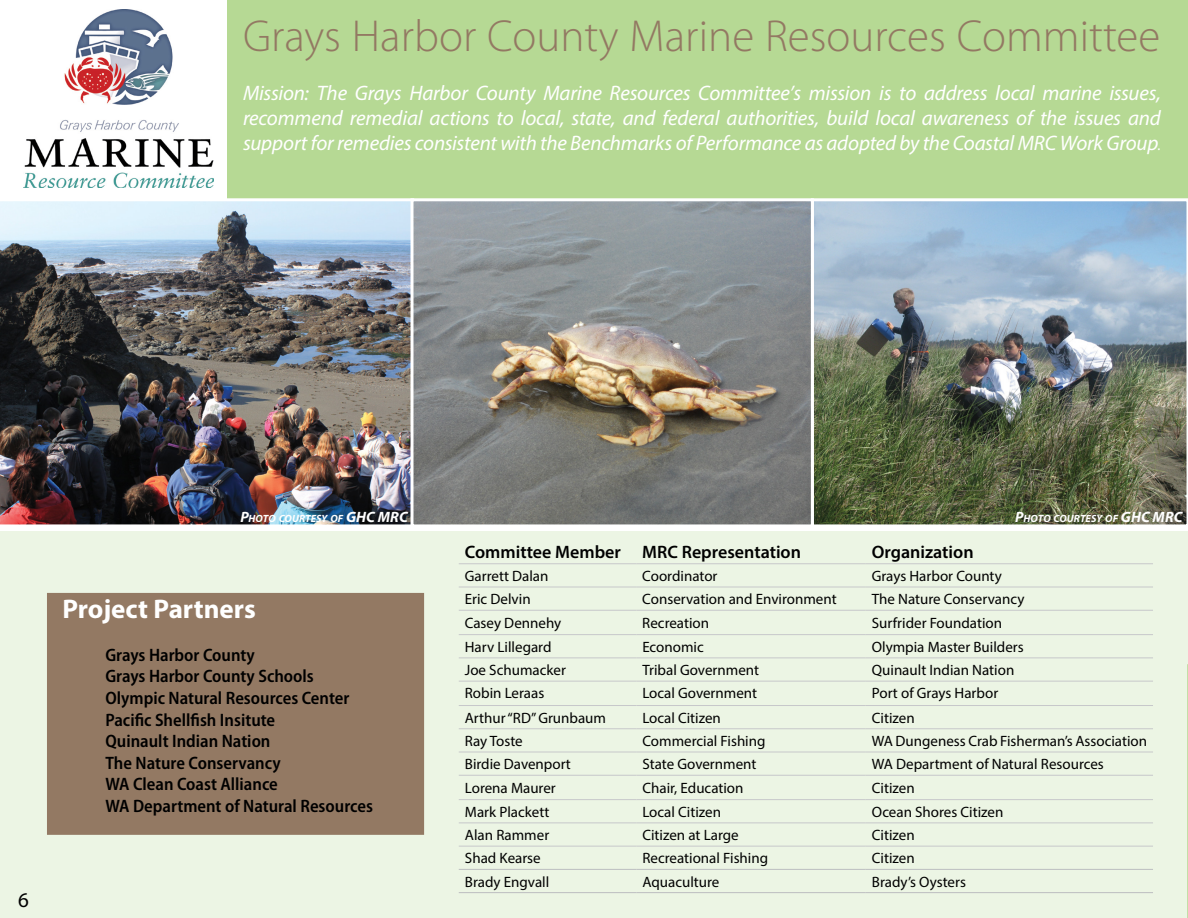
<style>
.page{position:relative;width:1188px;height:918px;background:#fff}
.page>*{position:absolute;margin:0;border:0;box-sizing:border-box;transform-origin:0 0}
.t1{font:300 45px "Myriad Pro";color:#937963}
.t2{font:700 27px "Myriad Pro";color:#fff}
.t3{font:italic 21px/25.2px "Myriad Pro";letter-spacing:-.01em;color:#fff;text-align:justify}
.t4{font:21px "Myriad Pro";color:#000}
.t5{font:600 semi-condensed 18px/21.6px "Myriad Pro";color:#000}
.t6{font:600 18px "Myriad Pro";color:#000}
.t7{font:15px "Myriad Pro";color:#000}
.t8{font:italic 700 10.5px "Myriad Pro";letter-spacing:.005em;color:#fff}
.s1{font-size:15px}
</style>
<div class="page">
<div style="left:227px;top:0;width:961px;height:198px;background:#b6d994"></div>
<div style="left:0;top:532px;width:1187px;height:386px;background:#ecf5e4"></div>
<hr style="left:459px;top:564px;width:177px;height:1px;background:#c7c8ca">
<hr style="left:636px;top:564px;width:230px;height:1px;background:#c7c8ca">
<hr style="left:866px;top:564px;width:287px;height:1px;background:#c7c8ca">
<hr style="left:459px;top:587px;width:177px;height:1px;background:#c7c8ca">
<hr style="left:636px;top:587px;width:230px;height:1px;background:#c7c8ca">
<hr style="left:866px;top:587px;width:287px;height:1px;background:#c7c8ca">
<hr style="left:459px;top:610px;width:177px;height:1px;background:#c7c8ca">
<hr style="left:636px;top:610px;width:230px;height:1px;background:#c7c8ca">
<hr style="left:866px;top:610px;width:287px;height:1px;background:#c7c8ca">
<hr style="left:459px;top:634px;width:177px;height:1px;background:#c7c8ca">
<hr style="left:636px;top:634px;width:230px;height:1px;background:#c7c8ca">
<hr style="left:866px;top:634px;width:287px;height:1px;background:#c7c8ca">
<hr style="left:459px;top:658px;width:177px;height:1px;background:#c7c8ca">
<hr style="left:636px;top:658px;width:230px;height:1px;background:#c7c8ca">
<hr style="left:866px;top:658px;width:287px;height:1px;background:#c7c8ca">
<hr style="left:459px;top:681px;width:177px;height:1px;background:#c7c8ca">
<hr style="left:636px;top:681px;width:230px;height:1px;background:#c7c8ca">
<hr style="left:866px;top:681px;width:287px;height:1px;background:#c7c8ca">
<hr style="left:459px;top:705px;width:177px;height:1px;background:#c7c8ca">
<hr style="left:636px;top:705px;width:230px;height:1px;background:#c7c8ca">
<hr style="left:866px;top:705px;width:287px;height:1px;background:#c7c8ca">
<hr style="left:459px;top:729px;width:177px;height:1px;background:#c7c8ca">
<hr style="left:636px;top:729px;width:230px;height:1px;background:#c7c8ca">
<hr style="left:866px;top:729px;width:287px;height:1px;background:#c7c8ca">
<hr style="left:459px;top:752px;width:177px;height:1px;background:#c7c8ca">
<hr style="left:636px;top:752px;width:230px;height:1px;background:#c7c8ca">
<hr style="left:866px;top:752px;width:287px;height:1px;background:#c7c8ca">
<hr style="left:459px;top:775px;width:177px;height:1px;background:#c7c8ca">
<hr style="left:636px;top:775px;width:230px;height:1px;background:#c7c8ca">
<hr style="left:866px;top:775px;width:287px;height:1px;background:#c7c8ca">
<hr style="left:459px;top:799px;width:177px;height:1px;background:#c7c8ca">
<hr style="left:636px;top:799px;width:230px;height:1px;background:#c7c8ca">
<hr style="left:866px;top:799px;width:287px;height:1px;background:#c7c8ca">
<hr style="left:459px;top:823px;width:177px;height:1px;background:#c7c8ca">
<hr style="left:636px;top:823px;width:230px;height:1px;background:#c7c8ca">
<hr style="left:866px;top:823px;width:287px;height:1px;background:#c7c8ca">
<hr style="left:459px;top:846px;width:177px;height:1px;background:#c7c8ca">
<hr style="left:636px;top:846px;width:230px;height:1px;background:#c7c8ca">
<hr style="left:866px;top:846px;width:287px;height:1px;background:#c7c8ca">
<hr style="left:459px;top:869px;width:177px;height:1px;background:#bcbec0">
<hr style="left:636px;top:869px;width:230px;height:1px;background:#bcbec0">
<hr style="left:866px;top:869px;width:287px;height:1px;background:#bcbec0">
<hr style="left:459px;top:892px;width:177px;height:1px;background:#bcbec0">
<hr style="left:636px;top:892px;width:230px;height:1px;background:#bcbec0">
<hr style="left:866px;top:892px;width:287px;height:1px;background:#bcbec0">
<svg style="left:1187px;top:664px;width:1px;height:254px"></svg>
<div style="left:49px;top:595px;width:373px;height:238px;background:#937963"></div>
<div style="left:47px;top:593px;width:377px;height:242px;border:4px solid #937963"></div>
<img style="left:24px;top:10px;width:189px;height:177px">
<img style="left:415px;top:202px;width:395px;height:321px">
<img style="left:0;top:198px;width:411px;height:327px">
<img style="left:814px;top:198px;width:374px;height:327px">
<div style="left:411px;top:198px;width:403px;height:329px;border:3px solid #fff"></div>
<h1 class="t1" style="left:243px;top:9px;width:919px">Grays Harbor County Marine Resources Committee</h1>
<p class="t3" style="left:243px;top:80px;width:919px">Mission: The Grays Harbor County Marine Resources Committee’s mission is to address local marine issues, recommend remedial actions to local, state, and federal authorities, build local awareness of the issues and support for remedies consistent with the Benchmarks of Performance as adopted by the Coastal MRC Work Group<span class="s1">.</span></p>
<h3 class="t4" style="left:18px;top:887px;width:12px">6</h3>
<p class="t8" style="left:240px;top:511px;width:160px"><span class="s1">P</span>HOTO COURTESY OF <span class="s1">GHC MRC</span></p>
<p class="t8" style="left:1015px;top:512px;width:160px"><span class="s1">P</span>HOTO COURTESY OF <span class="s1">GHC MRC</span></p>
<h2 class="t2" style="left:62px;top:591px;width:195px">Project Partners</h2>
<p class="t5" style="left:105px;top:644px;width:269px">Grays Harbor County<br>Grays Harbor County Schools<br>Olympic Natural Resources Center<br>Pacific Shellfish Insitute<br>Quinault Indian Nation<br>The Nature Conservancy<br>WA Clean Coast Alliance<br>WA Department of Natural Resources</p>
<p class="t6" style="left:465px;top:540px;width:338px">Committee Member MRC Representation</p>
<p class="t6" style="left:872px;top:540px;width:103px">Organization</p>
<p class="t7" style="left:465px;top:567px;width:85px">Garrett Dalan</p>
<p class="t7" style="left:642px;top:567px;width:77px">Coordinator</p>
<p class="t7" style="left:872px;top:567px;width:132px">Grays Harbor County</p>
<p class="t7" style="left:465px;top:590px;width:67px">Eric Delvin</p>
<p class="t7" style="left:642px;top:590px;width:196px">Conservation and Environment</p>
<p class="t7" style="left:872px;top:590px;width:154px">The Nature Conservancy</p>
<p class="t7" style="left:465px;top:613px;width:98px">Casey Dennehy</p>
<p class="t7" style="left:642px;top:613px;width:68px">Recreation</p>
<p class="t7" style="left:872px;top:613px;width:132px">Surfrider Foundation</p>
<p class="t7" style="left:465px;top:638px;width:88px">Harv Lillegard</p>
<p class="t7" style="left:642px;top:638px;width:63px">Economic</p>
<p class="t7" style="left:872px;top:638px;width:153px">Olympia Master Builders</p>
<p class="t7" style="left:465px;top:661px;width:103px">Joe Schumacker</p>
<p class="t7" style="left:642px;top:661px;width:118px">Tribal Government</p>
<p class="t7" style="left:872px;top:661px;width:144px">Quinault Indian Nation</p>
<p class="t7" style="left:465px;top:684px;width:81px">Robin Leraas</p>
<p class="t7" style="left:642px;top:684px;width:116px">Local Government</p>
<p class="t7" style="left:872px;top:684px;width:128px">Port of Grays Harbor</p>
<p class="t7" style="left:465px;top:708px;width:143px">Arthur “RD” Grunbaum</p>
<p class="t7" style="left:642px;top:708px;width:80px">Local Citizen</p>
<p class="t7" style="left:872px;top:708px;width:44px">Citizen</p>
<p class="t7" style="left:465px;top:732px;width:59px">Ray Toste</p>
<p class="t7" style="left:642px;top:732px;width:125px">Commercial Fishing</p>
<p class="t7" style="left:872px;top:732px;width:277px">WA Dungeness Crab Fisherman’s Association</p>
<p class="t7" style="left:465px;top:755px;width:108px">Birdie Davenport</p>
<p class="t7" style="left:642px;top:755px;width:116px">State Government</p>
<p class="t7" style="left:872px;top:755px;width:233px">WA Department of Natural Resources</p>
<p class="t7" style="left:465px;top:778px;width:92px">Lorena Maurer</p>
<p class="t7" style="left:642px;top:778px;width:103px">Chair, Education</p>
<p class="t7" style="left:872px;top:778px;width:44px">Citizen</p>
<p class="t7" style="left:465px;top:803px;width:86px">Mark Plackett</p>
<p class="t7" style="left:642px;top:803px;width:80px">Local Citizen</p>
<p class="t7" style="left:872px;top:803px;width:133px">Ocean Shores Citizen</p>
<p class="t7" style="left:465px;top:826px;width:86px">Alan Rammer</p>
<p class="t7" style="left:642px;top:826px;width:98px">Citizen at Large</p>
<p class="t7" style="left:872px;top:826px;width:44px">Citizen</p>
<p class="t7" style="left:465px;top:849px;width:77px">Shad Kearse</p>
<p class="t7" style="left:642px;top:849px;width:127px">Recreational Fishing</p>
<p class="t7" style="left:872px;top:849px;width:44px">Citizen</p>
<p class="t7" style="left:465px;top:872px;width:86px">Brady Engvall</p>
<p class="t7" style="left:642px;top:872px;width:78px">Aquaculture</p>
<p class="t7" style="left:872px;top:872px;width:96px">Brady’s Oysters</p>
</div>
